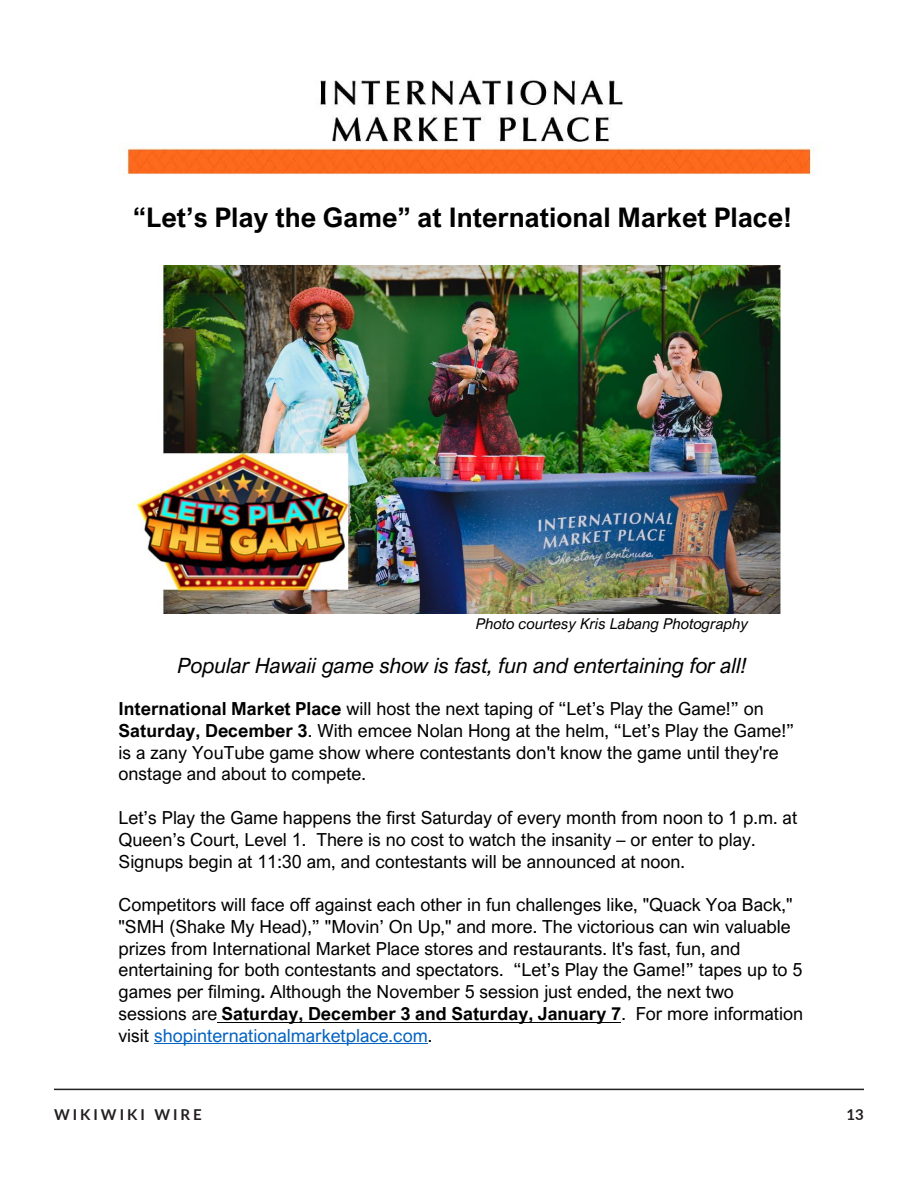
<style>
.page{position:relative;width:918px;height:1188px;background:#fff}
.page>*{position:absolute;margin:0;border:0;box-sizing:border-box;transform-origin:0 0}
.t1{font:700 27px "Arial Nova";color:#000}
.t2{font:italic 21px "Arial Nova";color:#000}
.t3{font:18px/21.8px "Arial Nova";color:#000}
.t4{font:italic 15px "Arial Nova";color:#000}
.t5{font:700 15px "Lato";letter-spacing:.2em;color:#231f20}
.s1{font-weight:700}
.s2{color:#0563c1}
</style>
<div class="page">
<hr style="left:54px;top:1089px;width:810px;height:1px;background:#231f20">
<img style="left:125px;top:80px;width:687px;height:95px">
<hr style="left:222px;top:1022px;width:399px;height:1px;background:#000">
<hr style="left:154px;top:1043px;width:274px;height:1px;background:#0563c1">
<img style="left:135px;top:265px;width:646px;height:349px">
<p class="t1" style="left:133px;top:201px;width:661px">“Let’s Play the Game” at International Market Place!</p>
<p class="t4" style="left:476px;top:615px;width:273px">Photo courtesy Kris Labang Photography</p>
<p class="t2" style="left:178px;top:653px;width:571px">Popular Hawaii game show is fast, fun and entertaining for all!</p>
<p class="t3" style="left:118px;top:698px;width:677px"><span class="s1">International Market Place</span> will host the next taping of “Let’s Play the Game!” on <span class="s1">Saturday, December 3</span>. With emcee Nolan Hong at the helm, “Let’s Play the Game!” is a zany YouTube game show where contestants don't know the game until they're onstage and about to compete.</p>
<p class="t3" style="left:118px;top:807px;width:680px">Let’s Play the Game happens the first Saturday of every month from noon to 1 p.m. at<br>Queen’s Court, Level 1. There is no cost to watch the insanity – or enter to play.<br>Signups begin at 11:30 am, and contestants will be announced at noon.</p>
<p class="t3" style="left:118px;top:894px;width:686px">Competitors will face off against each other in fun challenges like, "Quack Yoa Back," "SMH (Shake My Head),” "Movin’ On Up," and more. The victorious can win valuable prizes from International Market Place stores and restaurants. It's fast, fun, and entertaining for both contestants and spectators. “Let’s Play the Game!” tapes up to 5 games per filming<span class="s1">.</span> Although the November 5 session just ended, the next two sessions are <span class="s1">Saturday, December 3 and Saturday, January 7</span>. For more information visit <span class="s2">shopinternationalmarketplace.com</span>.</p>
<p class="t5" style="left:54px;top:1103px;width:149px">WIKIWIKI WIRE</p>
<p class="t5" style="left:847px;top:1103px;width:19px">13</p>
</div>
